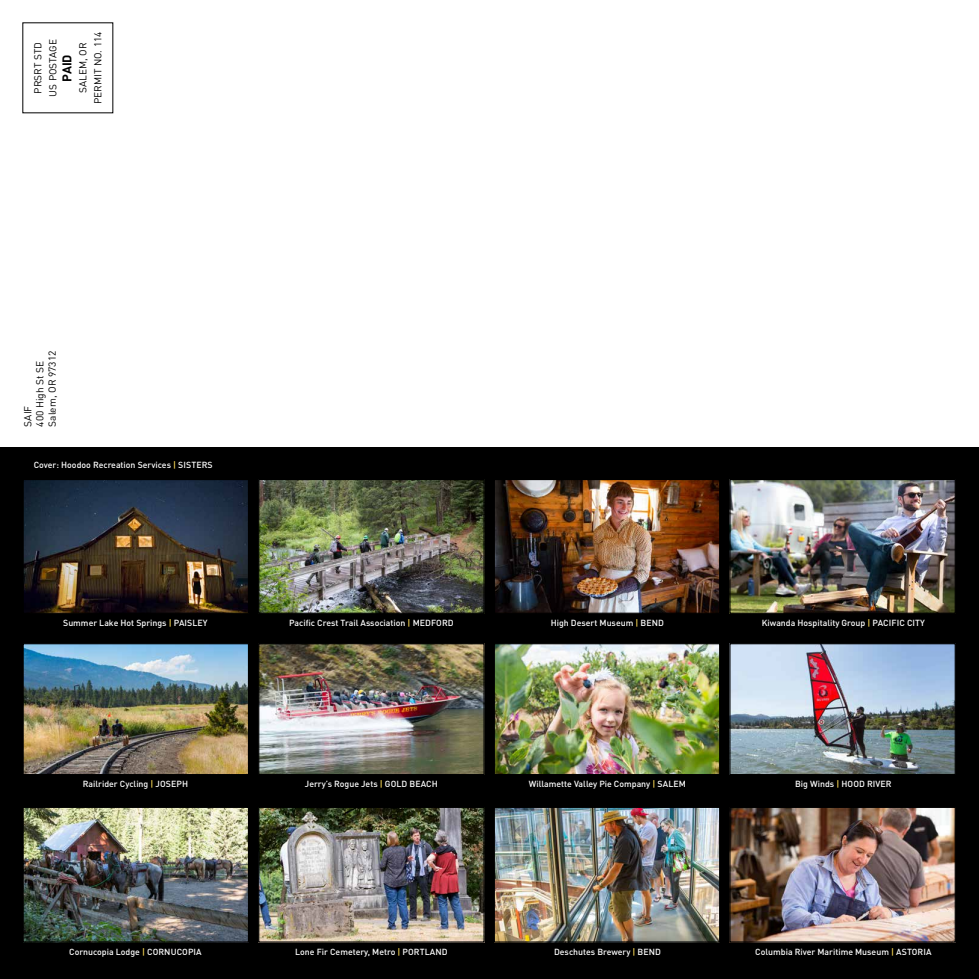
<style>
.page{position:relative;width:979px;height:979px;background:#fff}
.page>*{position:absolute;margin:0;border:0;box-sizing:border-box;transform-origin:0 0}
.t1{font:700 12.5px "DINOT";color:#000}
.t2{font:10.12px/12.1px "DINOT";color:#000}
.t3{font:10px/15px "DINOT";color:#000}
.t4{font:500 8.75px "DINOT";color:#fff}
.s1{color:#fd5}
</style>
<div class="page">
<div style="left:0;top:448px;width:979px;height:531px;background:#000"></div>
<img style="left:731px;top:481px;width:223px;height:131px">
<div style="left:729px;top:479px;width:227px;height:135px;border:1px solid #000"></div>
<img style="left:731px;top:645px;width:223px;height:128px">
<div style="left:729px;top:643px;width:227px;height:132px;border:1px solid #000"></div>
<img style="left:731px;top:808px;width:223px;height:132px">
<div style="left:729px;top:806px;width:227px;height:136px;border:1px solid #000"></div>
<img style="left:24px;top:481px;width:223px;height:131px">
<div style="left:22px;top:479px;width:227px;height:135px;border:1px solid #000"></div>
<img style="left:24px;top:645px;width:223px;height:128px">
<div style="left:22px;top:643px;width:227px;height:132px;border:1px solid #000"></div>
<img style="left:24px;top:808px;width:223px;height:132px">
<div style="left:22px;top:806px;width:227px;height:136px;border:1px solid #000"></div>
<img style="left:260px;top:481px;width:223px;height:131px">
<div style="left:258px;top:479px;width:227px;height:135px;border:1px solid #000"></div>
<img style="left:260px;top:645px;width:223px;height:128px">
<div style="left:258px;top:643px;width:227px;height:132px;border:1px solid #000"></div>
<img style="left:260px;top:808px;width:223px;height:132px">
<div style="left:258px;top:806px;width:227px;height:136px;border:1px solid #000"></div>
<img style="left:496px;top:481px;width:222px;height:131px">
<div style="left:494px;top:479px;width:226px;height:135px;border:1px solid #000"></div>
<img style="left:496px;top:645px;width:222px;height:128px">
<div style="left:494px;top:643px;width:226px;height:132px;border:1px solid #000"></div>
<img style="left:496px;top:808px;width:222px;height:132px">
<div style="left:494px;top:806px;width:226px;height:136px;border:1px solid #000"></div>
<p class="t3" style="left:75px;top:104px;width:74px;text-align:center;rotate:-90deg">SALEM, OR<br>PERMIT NO. 114</p>
<p class="t3" style="left:30px;top:97px;width:59px;rotate:-90deg">PRSRT STD<br>US POSTAGE</p>
<h1 class="t1" style="left:59px;top:82px;width:29px;rotate:-90deg">PAID</h1>
<p class="t2" style="left:21px;top:426px;width:77px;rotate:-90deg">SAIF<br>400 High St SE<br>Salem, OR 97312</p>
<p class="t4" style="left:34px;top:459px;width:180px">Cover: Hoodoo Recreation Services <span class="s1">|</span> SISTERS</p>
<p class="t4" style="left:63px;top:616px;width:146px">Summer Lake Hot Springs <span class="s1">|</span> PAISLEY</p>
<p class="t4" style="left:289px;top:616px;width:166px">Pacific Crest Trail Association <span class="s1">|</span> MEDFORD</p>
<p class="t4" style="left:551px;top:616px;width:115px">High Desert Museum <span class="s1">|</span> BEND</p>
<p class="t4" style="left:762px;top:616px;width:165px">Kiwanda Hospitality Group <span class="s1">|</span> PACIFIC CITY</p>
<p class="t4" style="left:83px;top:777px;width:107px">Railrider Cycling <span class="s1">|</span> JOSEPH</p>
<p class="t4" style="left:305px;top:777px;width:134px">Jerry’s Rogue Jets <span class="s1">|</span> GOLD BEACH</p>
<p class="t4" style="left:529px;top:777px;width:159px">Willamette Valley Pie Company <span class="s1">|</span> SALEM</p>
<p class="t4" style="left:795px;top:777px;width:98px">Big Winds <span class="s1">|</span> HOOD RIVER</p>
<p class="t4" style="left:69px;top:945px;width:134px">Cornucopia Lodge <span class="s1">|</span> CORNUCOPIA</p>
<p class="t4" style="left:295px;top:945px;width:154px">Lone Fir Cemetery, Metro <span class="s1">|</span> PORTLAND</p>
<p class="t4" style="left:554px;top:945px;width:108px">Deschutes Brewery <span class="s1">|</span> BEND</p>
<p class="t4" style="left:755px;top:945px;width:178px">Columbia River Maritime Museum <span class="s1">|</span> ASTORIA</p>
</div>
